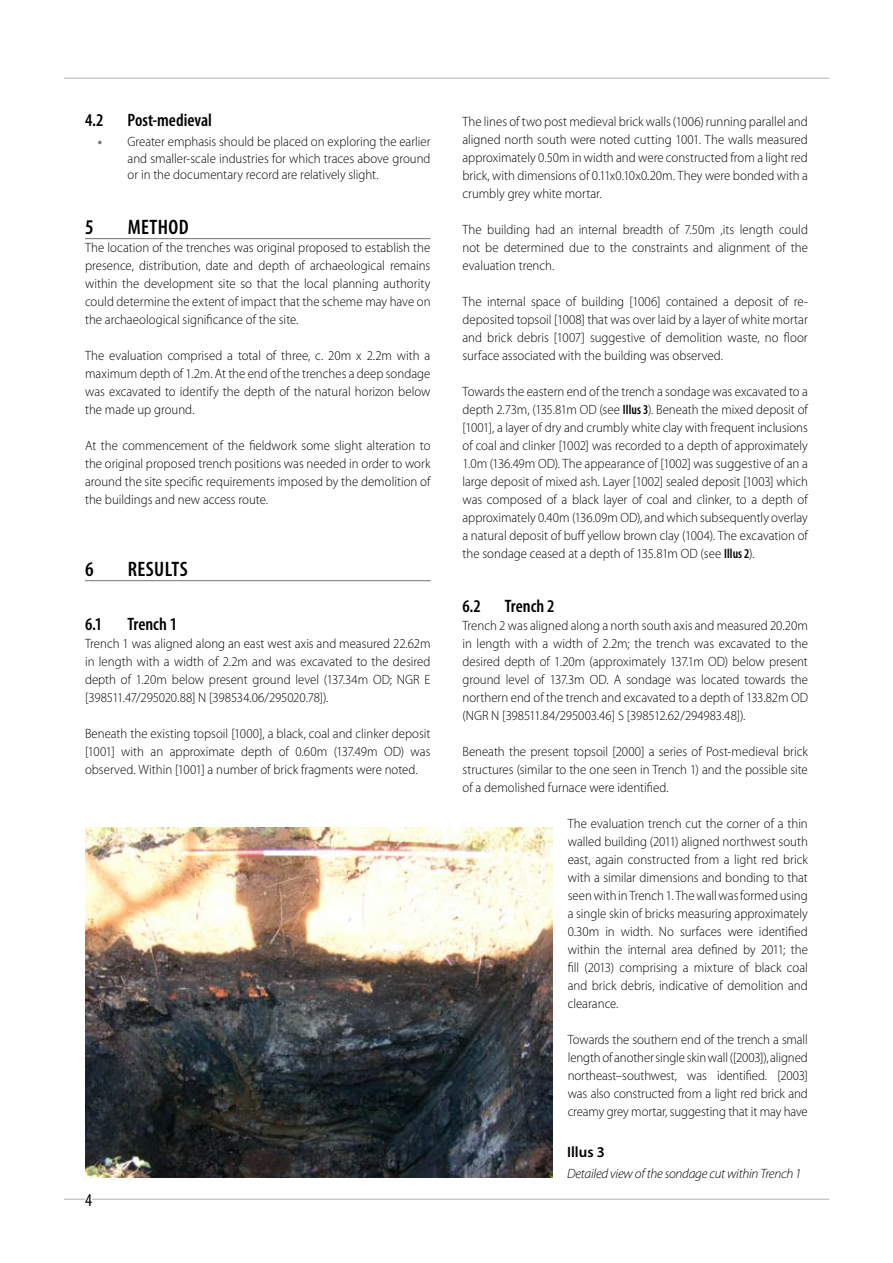
<style>
.page{position:relative;width:893px;height:1263px;background:#fff}
.page>*{position:absolute;margin:0;border:0;box-sizing:border-box;transform-origin:0 0}
.t1{font:600 condensed 21px "Myriad Pro";color:#000}
.t2{font:600 condensed 18px "Myriad Pro";color:#000}
.t3{font:condensed 18px "Myriad Pro";color:#000}
.t4{font:600 15px "Myriad Pro";color:#000}
.t5{font:300 13.5px/18px "Myriad Pro";color:#000;text-align:justify;scale:.95 1}
.t6{font:italic 300 13.5px "Myriad Pro";letter-spacing:-.02em;color:#000}
.s1{font-weight:700;color:#707173}
.s2{font-weight:600;font-stretch:condensed}
</style>
<div class="page">
<hr style="left:64px;top:78px;width:765px;height:1px;background:#b1b3b4">
<hr style="left:64px;top:1199px;width:765px;height:1px;background:#b1b3b4">
<div style="left:85px;top:1188px;width:7px;height:18px;background:#fff"></div>
<hr style="left:85px;top:238px;width:346px;height:1px;background:#707173">
<hr style="left:85px;top:580px;width:346px;height:1px;background:#707173">
<img style="left:85px;top:827px;width:468px;height:351px">
<h2 class="t2" style="left:85px;top:109px;width:20px">4.2</h2>
<h2 class="t2" style="left:128px;top:109px;width:86px">Post-medieval</h2>
<p class="t5" style="left:128px;top:134px;width:320px;line-height:16.2px;text-indent:-30px"><span class="s1">•</span> Greater emphasis should be placed on exploring the earlier and smaller-scale industries for which traces above ground or in the documentary record are relatively slight.</p>
<h1 class="t1" style="left:85px;top:214px;width:10px">5</h1>
<h1 class="t1" style="left:128px;top:214px;width:52px">METHOD</h1>
<p class="t5" style="left:85px;top:238px;width:365px">The location of the trenches was original proposed to establish the presence, distribution, date and depth of archaeological remains within the development site so that the local planning authority could determine the extent of impact that the scheme may have on the archaeological significance of the site.</p>
<p class="t5" style="left:85px;top:346px;width:365px">The evaluation comprised a total of three, c. 20m x 2.2m with a maximum depth of 1.2m. At the end of the trenches a deep sondage was excavated to identify the depth of the natural horizon below the made up ground.</p>
<p class="t5" style="left:85px;top:436px;width:365px">At the commencement of the fieldwork some slight alteration to the original proposed trench positions was needed in order to work around the site specific requirements imposed by the demolition of the buildings and new access route.</p>
<h1 class="t1" style="left:85px;top:556px;width:10px">6</h1>
<h1 class="t1" style="left:128px;top:556px;width:10px">RESU</h1>
<h1 class="t1" style="left:165px;top:556px;width:16px">LTS</h1>
<h2 class="t2" style="left:85px;top:613px;width:19px">6.1</h2>
<h2 class="t2" style="left:128px;top:613px;width:51px">Trench 1</h2>
<p class="t5" style="left:85px;top:634px;width:365px">Trench 1 was aligned along an east west axis and measured 22.62m in length with a width of 2.2m and was excavated to the desired depth of 1.20m below present ground level (137.34m OD; NGR E [398511.47/295020.88] N [398534.06/295020.78]).</p>
<p class="t5" style="left:85px;top:724px;width:365px">Beneath the existing topsoil [1000], a black, coal and clinker deposit [1001] with an approximate depth of 0.60m (137.49m OD) was observed. Within [1001] a number of brick fragments were noted.</p>
<h2 class="t3" style="left:85px;top:1189px;width:8px">4</h2>
<p class="t5" style="left:462px;top:112px;width:365px">The lines of two post medieval brick walls (1006) running parallel and aligned north south were noted cutting 1001. The walls measured approximately 0.50m in width and were constructed from a light red brick, with dimensions of 0.11x0.10x0.20m. They were bonded with a crumbly grey white mortar.</p>
<p class="t5" style="left:462px;top:220px;width:365px">The building had an internal breadth of 7.50m ,its length could not be determined due to the constraints and alignment of the evaluation trench.</p>
<p class="t5" style="left:462px;top:292px;width:365px">The internal space of building [1006] contained a deposit of re&shy;deposited topsoil [1008] that was over laid by a layer of white mortar and brick debris [1007] suggestive of demolition waste, no floor surface associated with the building was observed.</p>
<p class="t5" style="left:462px;top:382px;width:365px">Towards the eastern end of the trench a sondage was excavated to a depth 2.73m, (135.81m OD (see <span class="s2">Illus 3</span>). Beneath the mixed deposit of [1001], a layer of dry and crumbly white clay with frequent inclusions of coal and clinker [1002] was recorded to a depth of approximately 1.0m (136.49m OD). The appearance of [1002] was suggestive of an a large deposit of mixed ash. Layer [1002] sealed deposit [1003] which was composed of a black layer of coal and clinker, to a depth of approximately 0.40m (136.09m OD), and which subsequently overlay a natural deposit of buff yellow brown clay (1004). The excavation of the sondage ceased at a depth of 135.81m OD (see <span class="s2">Illus 2</span>).</p>
<h2 class="t2" style="left:462px;top:595px;width:20px">6.2</h2>
<h2 class="t2" style="left:505px;top:595px;width:51px">Trench 2</h2>
<p class="t5" style="left:462px;top:616px;width:365px">Trench 2 was aligned along a north south axis and measured 20.20m in length with a width of 2.2m; the trench was excavated to the desired depth of 1.20m (approximately 137.1m OD) below present ground level of 137.3m OD. A sondage was located towards the northern end of the trench and excavated to a depth of 133.82m OD (NGR N [398511.84/295003.46] S [398512.62/294983.48]).</p>
<p class="t5" style="left:462px;top:742px;width:365px">Beneath the present topsoil [2000] a series of Post-medieval brick structures (similar to the one seen in Trench 1) and the possible site of a demolished furnace were identified.</p>
<p class="t5" style="left:568px;top:814px;width:254px">The evaluation trench cut the corner of a thin walled building (2011) aligned northwest south east, again constructed from a light red brick with a similar dimensions and bonding to that seen with in Trench 1. The wall was formed using a single skin of bricks measuring approximately 0.30m in width. No surfaces were identified within the internal area defined by 2011; the fill (2013) comprising a mixture of black coal and brick debris, indicative of demolition and clearance.</p>
<p class="t5" style="left:568px;top:1030px;width:254px">Towards the southern end of the trench a small length of another single skin wall ([2003]), aligned northeast–southwest, was identified. [2003] was also constructed from a light red brick and creamy grey mortar, suggesting that it may have</p>
<p class="t4" style="left:567px;top:1143px;width:39px">Illus 3</p>
<p class="t6" style="left:567px;top:1166px;width:236px">Detailed view of the sondage cut within Trench 1</p>
</div>
